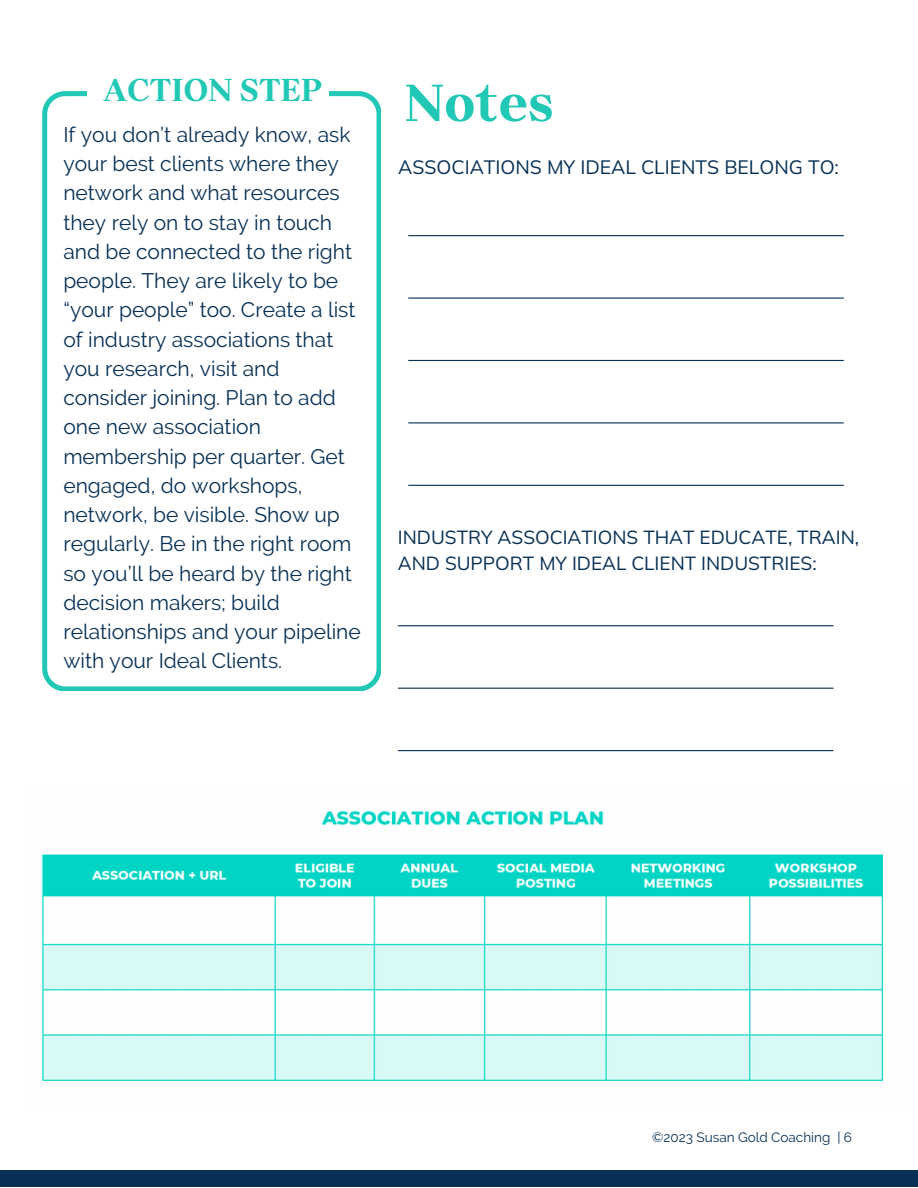
<style>
.page{position:relative;width:918px;height:1188px;background:#fff}
.page>*{position:absolute;margin:0;border:0;box-sizing:border-box;transform-origin:0 0}
.t1{font:700 54.3px "Brygada 1918";color:#22c8b6}
.t2{font:700 33px "Brygada 1918";color:#22c8b6}
.t3{font:21px/29.2px "Raleway";color:#073054}
.t4{font:19.35px "Mulish";color:#073054}
.t5{font:18.9px/26.4px "Mulish";color:#073054}
.t6{font:13.5px "Raleway";color:#073054}
</style>
<div class="page">
<svg style="left:43px;top:91px;width:338px;height:600px"></svg>
<div style="left:88px;top:60px;width:241px;height:63px;background:#fff"></div>
<hr style="left:408px;top:235px;width:436px;height:1px;background:#073054">
<hr style="left:408px;top:298px;width:436px;height:1px;background:#073054">
<hr style="left:408px;top:360px;width:436px;height:1px;background:#073054">
<hr style="left:408px;top:422px;width:436px;height:1px;background:#073054">
<hr style="left:408px;top:485px;width:436px;height:1px;background:#073054">
<hr style="left:398px;top:625px;width:435px;height:1px;background:#073054">
<hr style="left:398px;top:688px;width:435px;height:1px;background:#073054">
<hr style="left:398px;top:750px;width:435px;height:1px;background:#073054">
<img style="left:42px;top:810px;width:842px;height:271px">
<div style="left:0;top:1170px;width:918px;height:17px;background:#073054"></div>
<p class="t2" style="left:104px;top:71px;width:220px">ACTION STEP</p>
<p class="t1" style="left:405px;top:71px;width:151px">Notes</p>
<p class="t4" style="left:398px;top:154px;width:442px">ASSOCIATIONS MY IDEAL CLIENTS BELONG TO:</p>
<p class="t3" style="left:63px;top:120px;width:299px">If you don’t already know, ask your best clients where they network and what resources they rely on to stay in touch and be connected to the right people. They are likely to be “your people” too. Create a list of industry associations that you research, visit and consider joining. Plan to add one new association membership per quarter. Get engaged, do workshops, network, be visible. Show up regularly. Be in the right room so you’ll be heard by the right decision makers; build relationships and your pipeline with your Ideal Clients.</p>
<p class="t5" style="left:398px;top:523px;width:463px">INDUSTRY ASSOCIATIONS THAT EDUCATE, TRAIN,<br>AND SUPPORT MY IDEAL CLIENT INDUSTRIES:</p>
<p class="t6" style="left:652px;top:1129px;width:201px">©2023 Susan Gold Coaching | 6</p>
</div>
